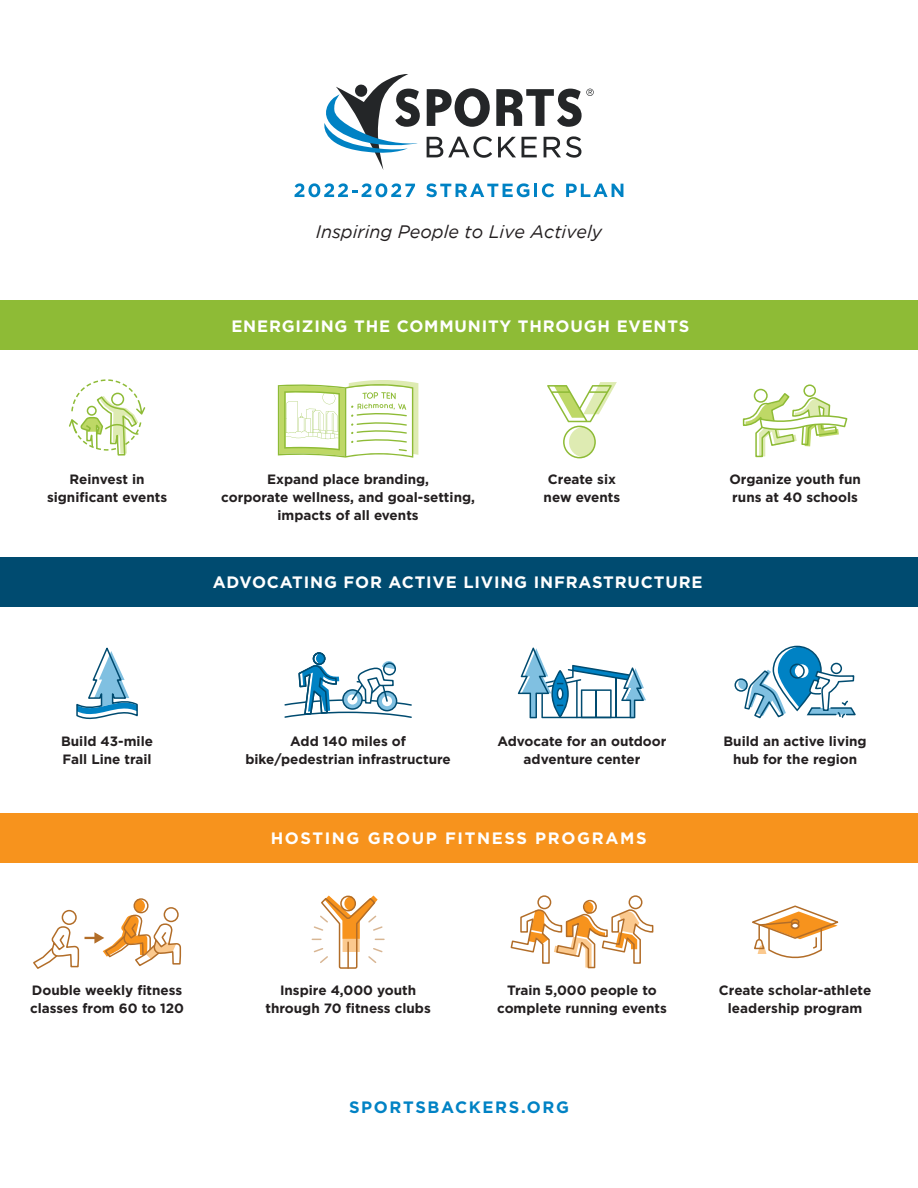
<style>
.page{position:relative;width:918px;height:1188px;background:#fff}
.page>*{position:absolute;margin:0;border:0;box-sizing:border-box;transform-origin:0 0}
.t1{font:italic 18px "Gotham";color:#231f20}
.t2{font:700 16.5px "Gotham";letter-spacing:.05em;color:#fff}
.t3{font:700 16.5px "Gotham";letter-spacing:.1em;color:#fff}
.t4{font:700 16.5px "Gotham";letter-spacing:.1em;color:#0082c4}
.t5{font:700 13.5px/18px "Gotham";color:#231f20;text-align:center}
</style>
<div class="page">
<div style="left:0;top:557px;width:918px;height:49px;background:#004b70"></div>
<div style="left:0;top:300px;width:918px;height:50px;background:#8ebb36"></div>
<div style="left:0;top:814px;width:918px;height:49px;background:#f7931d"></div>
<svg style="left:295px;top:183px;width:120px;height:14px"></svg>
<svg style="left:426px;top:183px;width:128px;height:14px"></svg>
<svg style="left:566px;top:184px;width:57px;height:13px"></svg>
<svg style="left:324px;top:74px;width:96px;height:96px"></svg>
<svg style="left:427px;top:88px;width:63px;height:39px"></svg>
<svg style="left:427px;top:136px;width:65px;height:22px"></svg>
<svg style="left:498px;top:137px;width:18px;height:20px"></svg>
<svg style="left:522px;top:137px;width:15px;height:20px"></svg>
<svg style="left:544px;top:136px;width:37px;height:22px"></svg>
<svg style="left:496px;top:89px;width:98px;height:38px"></svg>
<svg style="left:76px;top:647px;width:62px;height:73px"></svg>
<div style="left:583px;top:900px;width:14px;height:14px;border:2px solid #b26d28;border-radius:50%"></div>
<div style="left:537px;top:895px;width:14px;height:14px;border:2px solid #b26d28;border-radius:50%"></div>
<div style="left:629px;top:895px;width:14px;height:14px;border:2px solid #b26d28;border-radius:50%"></div>
<svg style="left:510px;top:901px;width:144px;height:68px"></svg>
<div style="left:754px;top:389px;width:14px;height:14px;border:2px solid #8ebb36;border-radius:50%"></div>
<div style="left:803px;top:384px;width:13px;height:13px;border:2px solid #8ebb36;border-radius:50%"></div>
<svg style="left:742px;top:392px;width:106px;height:66px"></svg>
<svg style="left:518px;top:648px;width:128px;height:70px"></svg>
<svg style="left:284px;top:652px;width:128px;height:66px"></svg>
<div style="left:313px;top:652px;width:13px;height:13px;border:2px solid #004b70;border-radius:50%"></div>
<div style="left:735px;top:678px;width:13px;height:14px;border:2px solid #004b70;border-radius:50%"></div>
<svg style="left:738px;top:646px;width:118px;height:73px"></svg>
<svg style="left:278px;top:380px;width:140px;height:78px"></svg>
<svg style="left:752px;top:905px;width:87px;height:54px"></svg>
<div style="left:791px;top:922px;width:9px;height:7px;border:2px solid #b26d28;border-radius:50%"></div>
<svg style="left:547px;top:382px;width:70px;height:76px"></svg>
<svg style="left:312px;top:896px;width:72px;height:73px"></svg>
<div style="left:340px;top:896px;width:16px;height:15px;border:2px solid #b26d28;border-radius:50%"></div>
<svg style="left:69px;top:379px;width:76px;height:77px"></svg>
<div style="left:134px;top:898px;width:15px;height:15px;border:1px solid #b26d28;border-radius:50%"></div>
<svg style="left:33px;top:899px;width:149px;height:70px"></svg>
<div style="left:164px;top:908px;width:14px;height:13px;background:#fff;border-radius:50%"></div>
<div style="left:164px;top:907px;width:15px;height:15px;border:2px solid #b26d28;border-radius:50%"></div>
<h1 class="t1" style="left:316px;top:222px;width:288px">Inspiring People to Live Actively</h1>
<p class="t2" style="left:231px;top:315px;width:459px">ENERGIZING THE COMMUNITY THROUGH EVENTS</p>
<p class="t5" style="left:47px;top:470px;width:122px">Reinvest in significant events</p>
<p class="t5" style="left:221px;top:470px;width:255px">Expand place branding,<br>corporate wellness, and goal-setting, impacts of all events</p>
<p class="t5" style="left:544px;top:470px;width:78px">Create six new events</p>
<p class="t2" style="left:213px;top:571px;width:491px">ADVOCATING FOR ACTIVE LIVING INFRASTRUCTURE</p>
<p class="t5" style="left:729px;top:470px;width:133px;text-align:left">Organize youth fun runs at 40 schools</p>
<p class="t5" style="left:61px;top:732px;width:93px;text-align:left">Build 43-mile<br>Fall Line trail</p>
<p class="t5" style="left:245px;top:732px;width:207px">Add 140 miles of bike/pedestrian infrastructure</p>
<p class="t5" style="left:498px;top:732px;width:170px">Advocate for an outdoor adventure center</p>
<p class="t3" style="left:271px;top:827px;width:377px">HOSTING GROUP FITNESS PROGRAMS</p>
<p class="t5" style="left:724px;top:732px;width:145px">Build an active living hub for the region</p>
<p class="t5" style="left:30px;top:981px;width:155px;text-align:left">Double weekly fitness classes from 60 to 120</p>
<p class="t5" style="left:265px;top:981px;width:167px">Inspire 4,000 youth through 70 fitness clubs</p>
<p class="t5" style="left:497px;top:981px;width:171px">Train 5,000 people to complete running events</p>
<p class="t4" style="left:349px;top:1096px;width:221px">SPORTSBACKERS.ORG</p>
<p class="t5" style="left:719px;top:981px;width:154px">Create scholar-athlete leadership program</p>
</div>
